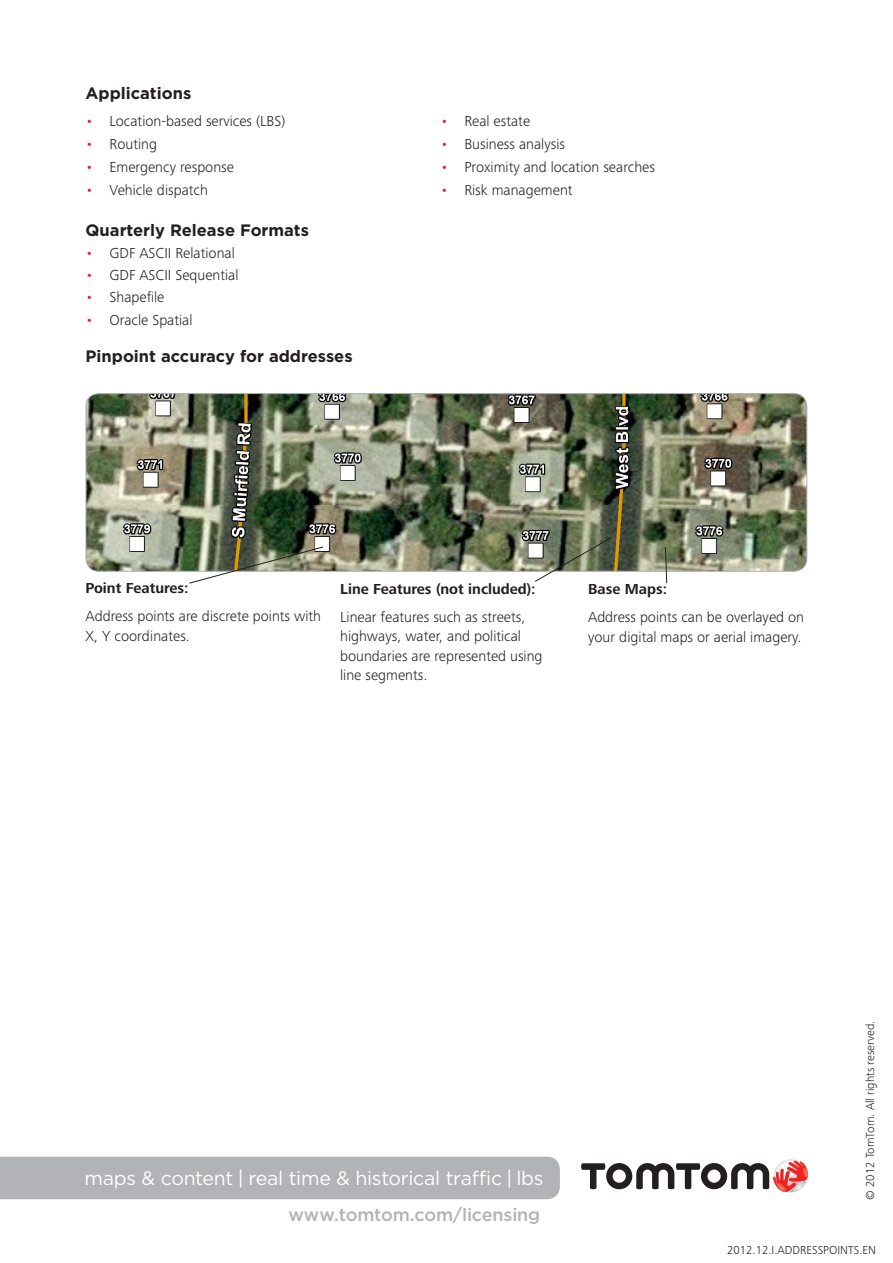
<style>
.page{position:relative;width:893px;height:1263px;background:#fff}
.page>*{position:absolute;margin:0;border:0;box-sizing:border-box;transform-origin:0 0}
.banner___tagline{font:19.5px "Gotham";letter-spacing:-.015em;color:#fff}
.banner___URL{font:500 18px "Gotham";letter-spacing:-.01em;color:#b2b3b7}
.Subtitle_L1{font:700 16.5px "Gotham";color:#231f20}
.t1{font:300 15px/28px "Frutiger Next Pro";color:#231f20}
.Page___Copyrights{font:300 12px "Frutiger Next Pro";color:#231f20}
.s1{color:#ee1d23}
.s2{font-weight:700}
</style>
<div class="page">
<div style="left:0;top:1157px;width:560px;height:42px;background:#b2b3b7"></div>
<svg style="left:581px;top:1159px;width:227px;height:33px"></svg>
<img style="left:86px;top:394px;width:721px;height:177px">
<div style="left:86px;top:393px;width:721px;height:179px;border:1px solid #a8abae;border-radius:13px"></div>
<svg style="left:534px;top:536px;width:79px;height:46px"></svg>
<svg style="left:188px;top:546px;width:136px;height:38px"></svg>
<svg style="left:665px;top:546px;width:2px;height:38px"></svg>
<p class="Subtitle_L1" style="left:86px;top:82px;width:107px">Applications</p>
<p class="t1" style="left:86px;top:107px;width:201px"><span class="s1">•</span> Location-based services (LBS)</p>
<p class="t1" style="left:440px;top:107px;width:91px"><span class="s1">•</span> Real estate</p>
<p class="t1" style="left:86px;top:130px;width:73px"><span class="s1">•</span> Routing</p>
<p class="t1" style="left:440px;top:130px;width:126px"><span class="s1">•</span> Business analysis</p>
<p class="t1" style="left:86px;top:153px;width:150px"><span class="s1">•</span> Emergency response</p>
<p class="t1" style="left:440px;top:153px;width:216px"><span class="s1">•</span> Proximity and location searches</p>
<p class="t1" style="left:86px;top:176px;width:124px"><span class="s1">•</span> Vehicle dispatch</p>
<p class="t1" style="left:440px;top:176px;width:134px"><span class="s1">•</span> Risk management</p>
<p class="Subtitle_L1" style="left:86px;top:219px;width:225px">Quarterly Release Formats</p>
<p class="t1" style="left:86px;top:239px;width:151px"><span class="s1">•</span> GDF ASCII Relational</p>
<p class="t1" style="left:86px;top:261px;width:154px"><span class="s1">•</span> GDF ASCII Sequential</p>
<p class="t1" style="left:86px;top:283px;width:80px"><span class="s1">•</span> Shapefile</p>
<p class="t1" style="left:86px;top:305px;width:108px"><span class="s1">•</span> Oracle Spatial</p>
<p class="Subtitle_L1" style="left:86px;top:345px;width:269px">Pinpoint accuracy for addresses</p>
<p class="t1" style="left:86px;top:574px;width:237px"><span class="s2">Point Features:<br></span>Address points are discrete points with</p>
<p class="t1" style="left:86px;top:622px;width:106px">X, Y coordinates.</p>
<p class="t1" style="left:340px;top:574px;width:197px"><span class="s2">Line Features (not included):<br></span>Linear features such as streets,</p>
<p class="t1" style="left:340px;top:626px;width:204px;line-height:19.5px">highways, water, and political boundaries are represented using line segments.</p>
<p class="t1" style="left:588px;top:575px;width:217px"><span class="s2">Base Maps:<br></span>Address points can be overlayed on</p>
<p class="t1" style="left:588px;top:622px;width:215px">your digital maps or aerial imagery.</p>
<p class="banner___tagline" style="left:84px;top:1165px;width:461px">maps &amp; content | real time &amp; historical traffic | lbs</p>
<p class="banner___URL" style="left:288px;top:1203px;width:253px">www.tomtom.com/licensing</p>
<p class="Page___Copyrights" style="left:863px;top:1200px;width:180px;rotate:-90deg">© 2012 TomTom. All rights reserved.</p>
<p class="Page___Copyrights" style="left:727px;top:1243px;width:150px">2012.12.I.ADDRESSPOINTS.EN</p>
</div>
